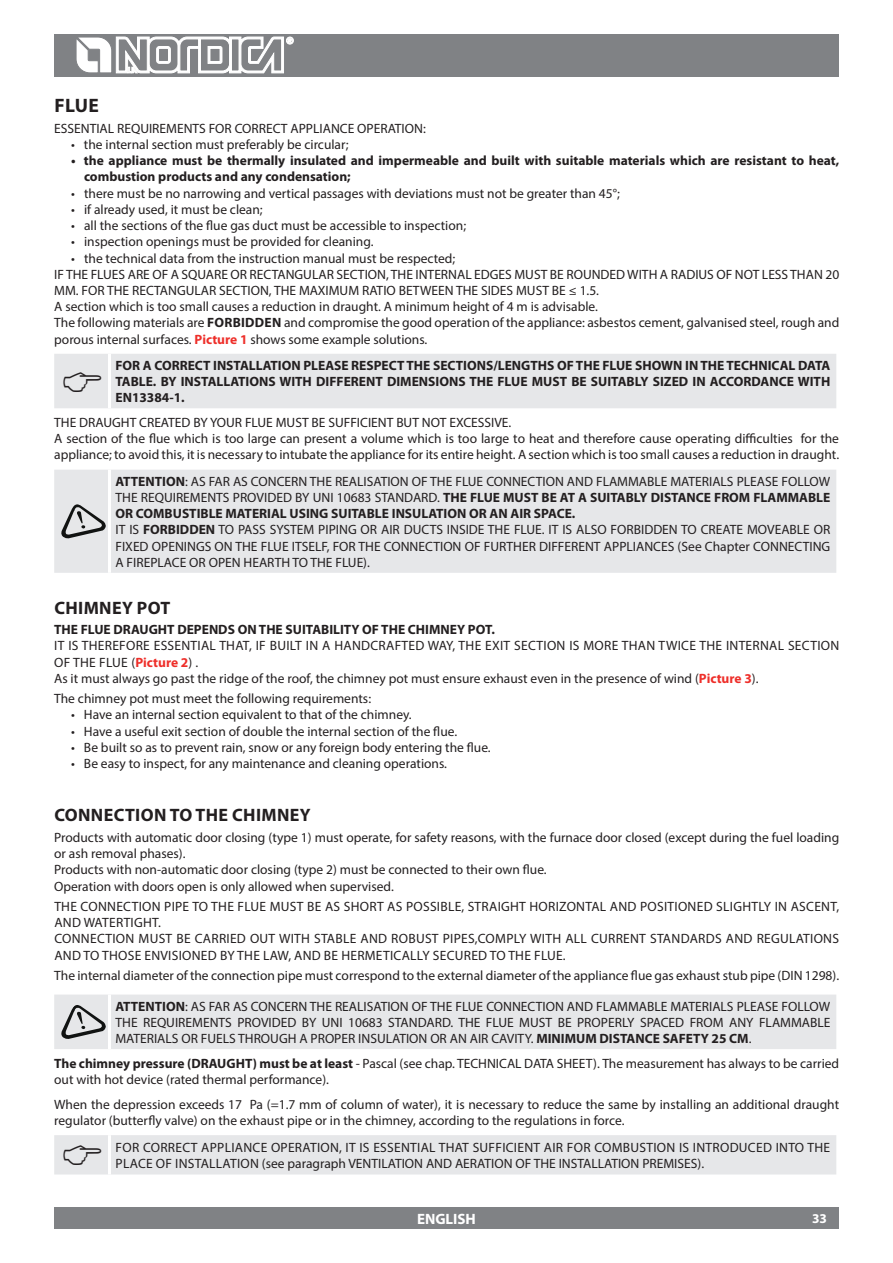
<style>
.page{position:relative;width:893px;height:1263px;background:#fff}
.page>*{position:absolute;margin:0;border:0;box-sizing:border-box;transform-origin:0 0}
.t1{font:700 19.5px "Myriad Pro";color:#231f20}
.t2{font:700 18px "Myriad Pro";letter-spacing:.02em;color:#231f20}
.t3{font:700 15px "Myriad Pro";color:#fff}
.t4{font:13.5px/16.2px "Myriad Pro";color:#231f20}
.t5{font:700 13.5px/16.2px "Myriad Pro";color:#231f20}
.t6{font:13.5px/16.2px "Myriad Pro";letter-spacing:.02em;color:#231f20}
.t7{font:700 13.5px "Myriad Pro";color:#fff}
.s1{font-weight:700}
.s2{font-weight:700;color:#ee2f2a}
</style>
<div class="page">
<div style="left:54px;top:34px;width:785px;height:43px;background:#808285"></div>
<svg style="left:76px;top:37px;width:217px;height:36px"></svg>
<div style="left:54px;top:1208px;width:785px;height:21px;background:#808285"></div>
<div style="left:54px;top:470px;width:782px;height:103px;background:#e6e7e9"></div>
<hr style="left:108px;top:470px;width:3px;height:103px;background:#fff">
<svg style="left:60px;top:503px;width:46px;height:36px;background:#b2b3b5"></svg>
<div style="left:54px;top:994px;width:782px;height:55px;background:#e6e7e9"></div>
<div style="left:54px;top:354px;width:782px;height:54px;background:#e6e7e9"></div>
<div style="left:54px;top:1135px;width:782px;height:39px;background:#e6e7e9"></div>
<h1 class="t1" style="left:54px;top:93px;width:46px">FLUE</h1>
<p class="t4" style="left:54px;top:120px;width:373px">ESSENTIAL REQUIREMENTS FOR CORRECT APPLIANCE OPERATION:</p>
<p class="t4" style="left:71px;top:136px;width:279px">• the internal section must preferably be circular;</p>
<p class="t5" style="left:84px;top:152px;width:757px;text-indent:-13px">• the appliance must be thermally insulated and impermeable and built with suitable materials which are resistant to heat, combustion products and any condensation;</p>
<p class="t4" style="left:71px;top:185px;width:550px">• there must be no narrowing and vertical passages with deviations must not be greater than 45°;</p>
<p class="t4" style="left:71px;top:201px;width:193px">• if already used, it must be clean;</p>
<p class="t4" style="left:71px;top:217px;width:396px">• all the sections of the flue gas duct must be accessible to inspection;</p>
<p class="t4" style="left:71px;top:233px;width:304px">• inspection openings must be provided for cleaning.</p>
<p class="t4" style="left:54px;top:250px;width:786px;text-indent:17px">• the technical data from the instruction manual must be respected;<br>IF THE FLUES ARE OF A SQUARE OR RECTANGULAR SECTION, THE INTERNAL EDGES MUST BE ROUNDED WITH A RADIUS OF NOT LESS THAN 20<br>MM. FOR THE RECTANGULAR SECTION, THE MAXIMUM RATIO BETWEEN THE SIDES MUST BE ≤ 1.5.<br>A section which is too small causes a reduction in draught. A minimum height of 4 m is advisable.<br>The following materials are <span class="s1">forbidden</span> and compromise the good operation of the appliance: asbestos cement, galvanised steel, rough and porous internal surfaces. <span class="s2">Picture 1</span> shows some example solutions.</p>
<p class="t5" style="left:115px;top:357px;width:716px;text-align:justify">FOR A CORRECT INSTALLATION PLEASE RESPECT THE SECTIONS/LENGTHS OF THE FLUE SHOWN IN THE TECHNICAL DATA TABLE. BY INSTALLATIONS WITH DIFFERENT DIMENSIONS THE FLUE MUST BE SUITABLY SIZED IN ACCORDANCE WITH EN13384-1.</p>
<p class="t4" style="left:54px;top:414px;width:786px">THE DRAUGHT CREATED BY YOUR FLUE MUST BE SUFFICIENT BUT NOT EXCESSIVE.<br>A section of the flue which is too large can present a volume which is too large to heat and therefore cause operating difficulties for the appliance; to avoid this, it is necessary to intubate the appliance for its entire height. A section which is too small causes a reduction in draught.</p>
<p class="t4" style="left:115px;top:473px;width:716px"><span class="s1">ATTENTION</span>: AS FAR AS CONCERN THE REALISATION OF THE FLUE CONNECTION AND FLAMMABLE MATERIALS PLEASE FOLLOW THE REQUIREMENTS PROVIDED BY UNI 10683 STANDARD. <span class="s1">THE FLUE MUST BE AT A SUITABLY DISTANCE FROM FLAMMABLE OR COMBUSTIBLE MATERIAL USING SUITABLE INSULATION OR AN AIR SPACE.<br></span>IT IS <span class="s1">FORBIDD</span></p>
<p class="t4" style="left:116px;top:521px;width:716px;text-align:justify;text-indent:83px"><span class="s1">EN</span> TO PASS SYSTEM PIPING OR AIR DUCTS INSIDE THE FLUE. IT IS ALSO FORBIDDEN TO CREATE MOVEABLE OR FIXED OPENINGS ON THE FLUE ITSELF, FOR THE CONNECTION OF FURTHER DIFFERENT APPLIANCES (See Chapter CONNECTING A FIREPLACE OR OPEN HEARTH TO THE FLUE).</p>
<h2 class="t2" style="left:54px;top:596px;width:117px">CHIMNEY POT</h2>
<p class="t5" style="left:54px;top:621px;width:442px">THE FLUE DRAUGHT DEPENDS ON THE SUITABILITY OF THE CHIMNEY POT.</p>
<p class="t6" style="left:54px;top:637px;width:787px">IT IS THEREFORE ESSENTIAL THAT, IF BUILT IN A HANDCRAFTED WAY, THE EXIT SECTION IS MORE THAN TWICE THE INTERNAL SECTION<br>OF THE FLUE (<span class="s2">Picture 2</span>) .<br>As it must always go past the ridge of the roof, the chimney pot must ensure exhaust even in the presence of wind (<span class="s2">Picture 3</span>).</p>
<p class="t4" style="left:54px;top:690px;width:318px">The chimney pot must meet the following requirements:</p>
<p class="t4" style="left:71px;top:707px;width:342px">• Have an internal section equivalent to that of the chimney.</p>
<p class="t4" style="left:71px;top:723px;width:387px">• Have a useful exit section of double the internal section of the flue.</p>
<p class="t4" style="left:71px;top:739px;width:421px">• Be built so as to prevent rain, snow or any foreign body entering the flue.</p>
<p class="t4" style="left:71px;top:755px;width:377px">• Be easy to inspect, for any maintenance and cleaning operations.</p>
<h2 class="t2" style="left:54px;top:804px;width:258px">CONNECTION TO THE CHIMNEY</h2>
<p class="t4" style="left:54px;top:829px;width:787px">Products with automatic door closing (type 1) must operate, for safety reasons, with the furnace door closed (except during the fuel loading or ash removal phases).<br>Products with non-automatic door closing (type 2) must be connected to their own flue.<br>Operation with doors open is only allowed when supervised.</p>
<p class="t4" style="left:54px;top:898px;width:36px">The connection</p>
<p class="t4" style="left:164px;top:898px;width:7px">pipe</p>
<p class="t4" style="left:192px;top:898px;width:28px">to the</p>
<p class="t4" style="left:238px;top:898px;width:8px">flue</p>
<p class="t4" style="left:270px;top:898px;width:10px">must</p>
<p class="t4" style="left:307px;top:898px;width:46px">beasshort</p>
<p class="t4" style="left:387px;top:898px;width:27px">as possible</p>
<p class="t4" style="left:461px;top:898px;width:15px">, straight</p>
<p class="t4" style="left:530px;top:898px;width:8px">hori</p>
<p class="t4" style="left:559px;top:898px;width:17px">zontal</p>
<p class="t4" style="left:610px;top:898px;width:10px">and</p>
<p class="t4" style="left:640px;top:898px;width:9px">positioned</p>
<p class="t4" style="left:716px;top:898px;width:8px">slightly</p>
<p class="t4" style="left:775px;top:898px;width:25px">in ascent</p>
<p class="t4" style="left:836px;top:898px;width:4px">,</p>
<p class="t4" style="left:54px;top:914px;width:10px">and</p>
<p class="t4" style="left:84px;top:914px;width:9px">watertight</p>
<p class="t4" style="left:158px;top:914px;width:4px">.</p>
<p class="t4" style="left:54px;top:930px;width:17px">Connection</p>
<p class="t4" style="left:139px;top:930px;width:10px">must</p>
<p class="t4" style="left:176px;top:930px;width:27px">be carried</p>
<p class="t4" style="left:250px;top:930px;width:10px">out</p>
<p class="t4" style="left:279px;top:930px;width:9px">with</p>
<p class="t4" style="left:314px;top:930px;width:8px">stable</p>
<p class="t4" style="left:360px;top:930px;width:10px">and</p>
<p class="t4" style="left:391px;top:930px;width:9px">robust</p>
<p class="t4" style="left:443px;top:930px;width:8px">pipes</p>
<p class="t4" style="left:475px;top:930px;width:12px">,comply</p>
<p class="t4" style="left:530px;top:930px;width:9px">with</p>
<p class="t4" style="left:565px;top:930px;width:8px">all</p>
<p class="t4" style="left:591px;top:930px;width:9px">current</p>
<p class="t4" style="left:650px;top:930px;width:16px">Standards</p>
<p class="t4" style="left:726px;top:930px;width:10px">and</p>
<p class="t4" style="left:757px;top:930px;width:16px">Regulations</p>
<p class="t4" style="left:54px;top:947px;width:10px">and</p>
<p class="t4" style="left:84px;top:947px;width:28px">to those</p>
<p class="t4" style="left:144px;top:947px;width:9px">envisioned</p>
<p class="t4" style="left:220px;top:947px;width:26px">by the</p>
<p class="t4" style="left:263px;top:947px;width:10px">law</p>
<p class="t4" style="left:288px;top:947px;width:16px">, and</p>
<p class="t4" style="left:324px;top:947px;width:26px">be hermetically</p>
<p class="t4" style="left:433px;top:947px;width:9px">secured</p>
<p class="t4" style="left:490px;top:947px;width:27px">to the</p>
<p class="t4" style="left:534px;top:947px;width:8px">flue</p>
<p class="t4" style="left:54px;top:945px;width:786px;line-height:20.4px;text-indent:509px">.<br>The internal diameter of the connection pipe must correspond to the external diameter of the appliance flue gas exhaust stub pipe (DIN 1298).</p>
<p class="t4" style="left:115px;top:998px;width:716px;text-align:justify"><span class="s1">ATTENTION</span>: AS FAR AS CONCERN THE REALISATION OF THE FLUE CONNECTION AND FLAMMABLE MATERIALS PLEASE FOLLOW THE REQUIREMENTS PROVIDED BY UNI 10683 STANDARD. THE FLUE MUST BE PROPERLY SPACED FROM ANY FLAMMABLE MATERIALS OR FUELS THROUGH A PROPER INSULATION OR AN AIR CAVITY. <span class="s1">MINIMUM DISTANCE SAFETY 25 CM</span>.</p>
<p class="t4" style="left:54px;top:1055px;width:786px"><span class="s1">The chimney pressure (DRAUGHT) must be at least</span> - Pascal (see chap. TECHNICAL DATA SHEET). The measurement has always to be carried out with hot device (rated thermal performance).</p>
<p class="t4" style="left:54px;top:1096px;width:786px">When the depression exceeds 17 Pa (=1.7 mm of column of water), it is necessary to reduce the same by installing an additional draught regulator (butterfly valve) on the exhaust pipe or in the chimney, according to the regulations in force.</p>
<p class="t4" style="left:116px;top:1139px;width:37px">For correct</p>
<p class="t4" style="left:201px;top:1139px;width:9px">appliance</p>
<p class="t4" style="left:271px;top:1139px;width:9px">operation</p>
<p class="t4" style="left:339px;top:1139px;width:42px">, itisessential</p>
<p class="t4" style="left:439px;top:1139px;width:9px">that</p>
<p class="t4" style="left:473px;top:1139px;width:8px">sufficient</p>
<p class="t4" style="left:544px;top:1139px;width:32px">air for</p>
<p class="t4" style="left:594px;top:1139px;width:9px">combustion</p>
<p class="t4" style="left:679px;top:1139px;width:23px">is introduced</p>
<p class="t4" style="left:776px;top:1139px;width:8px">into</p>
<p class="t4" style="left:807px;top:1139px;width:9px">the</p>
<p class="t4" style="left:116px;top:1155px;width:9px">place</p>
<p class="t4" style="left:156px;top:1155px;width:28px">of installation</p>
<p class="t4" style="left:262px;top:1155px;width:444px">(see paragraph VENTILATION AND AERATION OF THE INSTALLATION PREMISES).</p>
<p class="t3" style="left:417px;top:1209px;width:60px">ENGLISH</p>
<p class="t7" style="left:812px;top:1210px;width:16px">33</p>
</div>
